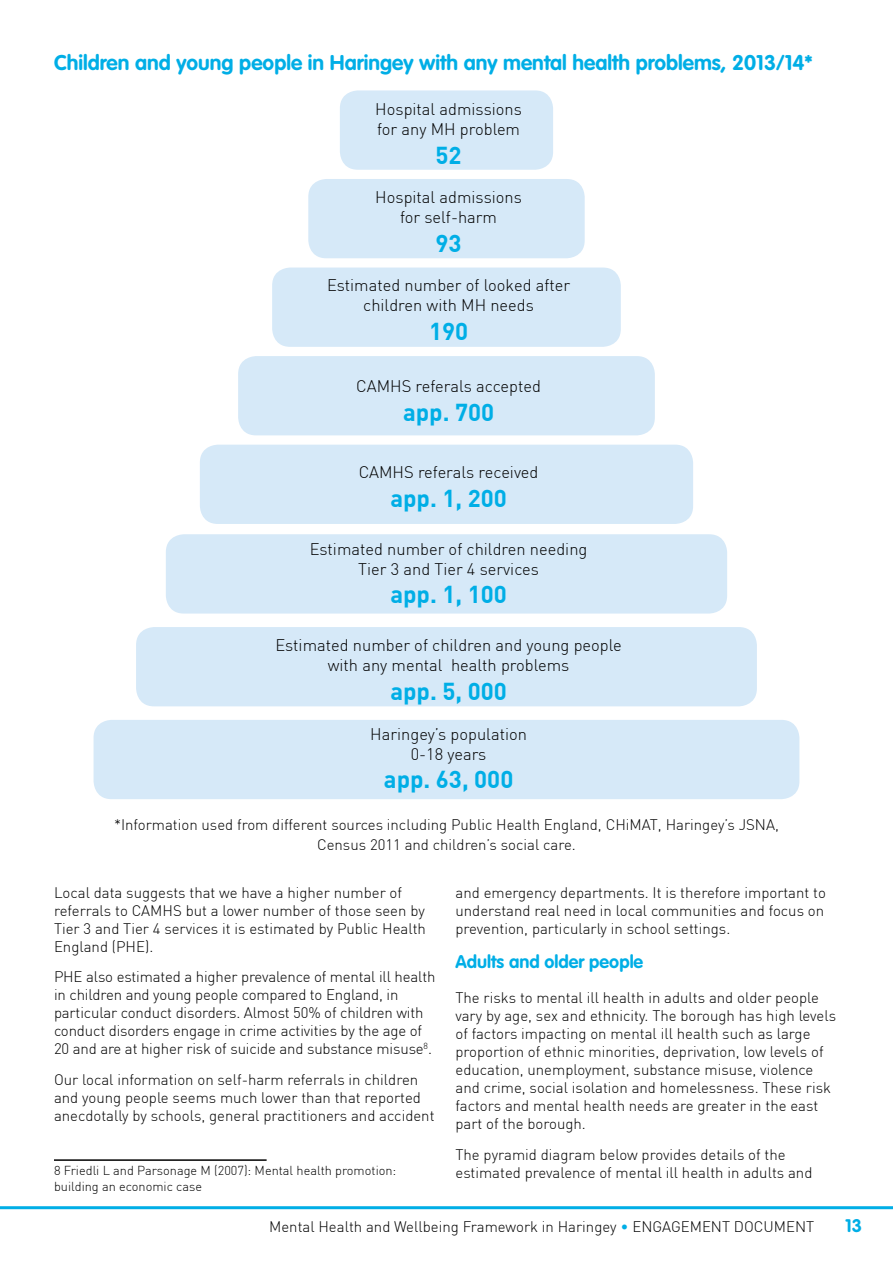
<style>
.page{position:relative;width:893px;height:1263px;background:#fff}
.page>*{position:absolute;margin:0;border:0;box-sizing:border-box;transform-origin:0 0}
.t1{font:700 24px "DIN Pro";color:#00aee6}
.t2{font:700 21px "VAG Rounded";color:#00aee6}
.t3{font:700 18px "VAG Rounded";color:#00aee6}
.t4{font:300 16.5px/19.8px "DIN Pro";color:#000;text-align:center}
.t5{font:300 15px/18px "DIN Pro";color:#000}
.t6{font:300 12.75px/15.3px "DIN Pro";color:#000}
.s1{color:#00aee6}
</style>
<div class="page">
<hr style="left:0;top:1206px;width:893px;height:3px;background:#00aee6">
<div style="left:308px;top:179px;width:277px;height:79px;background:#d6e9f8;border-radius:18px"></div>
<div style="left:340px;top:90px;width:213px;height:80px;background:#d6e9f8;border-radius:18px"></div>
<div style="left:272px;top:268px;width:349px;height:79px;background:#d6e9f8;border-radius:18px"></div>
<div style="left:238px;top:356px;width:417px;height:79px;background:#d6e9f8;border-radius:18px"></div>
<div style="left:200px;top:445px;width:493px;height:79px;background:#d6e9f8;border-radius:18px"></div>
<div style="left:166px;top:534px;width:561px;height:79px;background:#d6e9f8;border-radius:18px"></div>
<div style="left:136px;top:627px;width:621px;height:79px;background:#d6e9f8;border-radius:18px"></div>
<div style="left:94px;top:720px;width:705px;height:79px;background:#d6e9f8;border-radius:18px"></div>
<hr style="left:54px;top:1159px;width:213px;height:2px;background:#000">
<h2 class="t2" style="left:54px;top:51px;width:760px">Children and young people in Haringey with any mental health problems, 2013/14*</h2>
<p class="t4" style="left:375px;top:99px;width:148px;text-align:left">Hospital admissions for any MH problem</p>
<h1 class="t1" style="left:436px;top:139px;width:28px">52</h1>
<p class="t4" style="left:375px;top:187px;width:148px">Hospital admissions for self-harm</p>
<h1 class="t1" style="left:436px;top:227px;width:28px">93</h1>
<p class="t4" style="left:327px;top:275px;width:245px">Estimated number of looked after children with MH needs</p>
<h1 class="t1" style="left:429px;top:315px;width:41px">190</h1>
<p class="t4" style="left:356px;top:376px;width:186px">CAMHS referals accepted</p>
<h1 class="t1" style="left:403px;top:397px;width:93px">app. 700</h1>
<p class="t4" style="left:359px;top:462px;width:181px">CAMHS referals received</p>
<h1 class="t1" style="left:390px;top:482px;width:118px">app. 1, 200</h1>
<p class="t4" style="left:310px;top:539px;width:279px">Estimated number of children needing<br>Tier 3 and Tier 4 services</p>
<h1 class="t1" style="left:390px;top:579px;width:118px">app. 1, 100</h1>
<p class="t4" style="left:275px;top:635px;width:348px">Estimated number of children and young people with any mental health problems</p>
<h1 class="t1" style="left:390px;top:675px;width:118px">app. 5, 000</h1>
<p class="t4" style="left:370px;top:724px;width:158px">Haringey’s population<br>0-18 years</p>
<h1 class="t1" style="left:384px;top:764px;width:131px">app. 63, 000</h1>
<p class="t5" style="left:114px;top:814px;width:666px;line-height:19.8px;text-align:center">*Information used from different sources including Public Health England, CHiMAT, Haringey’s JSNA,<br>Census 2011 and children’s social care.</p>
<p class="t5" style="left:54px;top:883px;width:373px">Local data suggests that we have a higher number of referrals to CAMHS but a lower number of those seen by Tier 3 and Tier 4 services it is estimated by Public Health England (PHE).</p>
<p class="t5" style="left:54px;top:968px;width:383px">PHE also estimated a higher prevalence of mental ill health in children and young people compared to England, in particular conduct disorders. Almost 50% of children with conduct disorders engage in crime activities by the age of 20 and are at higher risk of suicide and substance misuse<sup>8</sup>.</p>
<p class="t5" style="left:54px;top:1070px;width:382px">Our local information on self-harm referrals in children and young people seems much lower than that reported anecdotally by schools, general practitioners and accident</p>
<p class="t5" style="left:455px;top:883px;width:372px;text-align:justify">and emergency departments. It is therefore important to understand real need in local communities and focus on prevention, particularly in school settings.</p>
<p class="t3" style="left:455px;top:951px;width:189px">Adults and older people</p>
<p class="t5" style="left:455px;top:988px;width:382px">The risks to mental ill health in adults and older people vary by age, sex and ethnicity. The borough has high levels of factors impacting on mental ill health such as large proportion of ethnic minorities, deprivation, low levels of education, unemployment, substance misuse, violence and crime, social isolation and homelessness. These risk factors and mental health needs are greater in the east part of the borough.</p>
<p class="t5" style="left:455px;top:1145px;width:358px">The pyramid diagram below provides details of the estimated prevalence of mental ill health in adults and</p>
<p class="t6" style="left:54px;top:1163px;width:344px">8 Friedli L and Parsonage M (2007): Mental health promotion: building an economic case</p>
<p class="t5" style="left:269px;top:1217px;width:547px">Mental Health and Wellbeing Framework in Haringey <span class="s1">•</span> ENGAGEMENT DOCUMENT</p>
<p class="t3" style="left:845px;top:1215px;width:18px">13</p>
</div>
